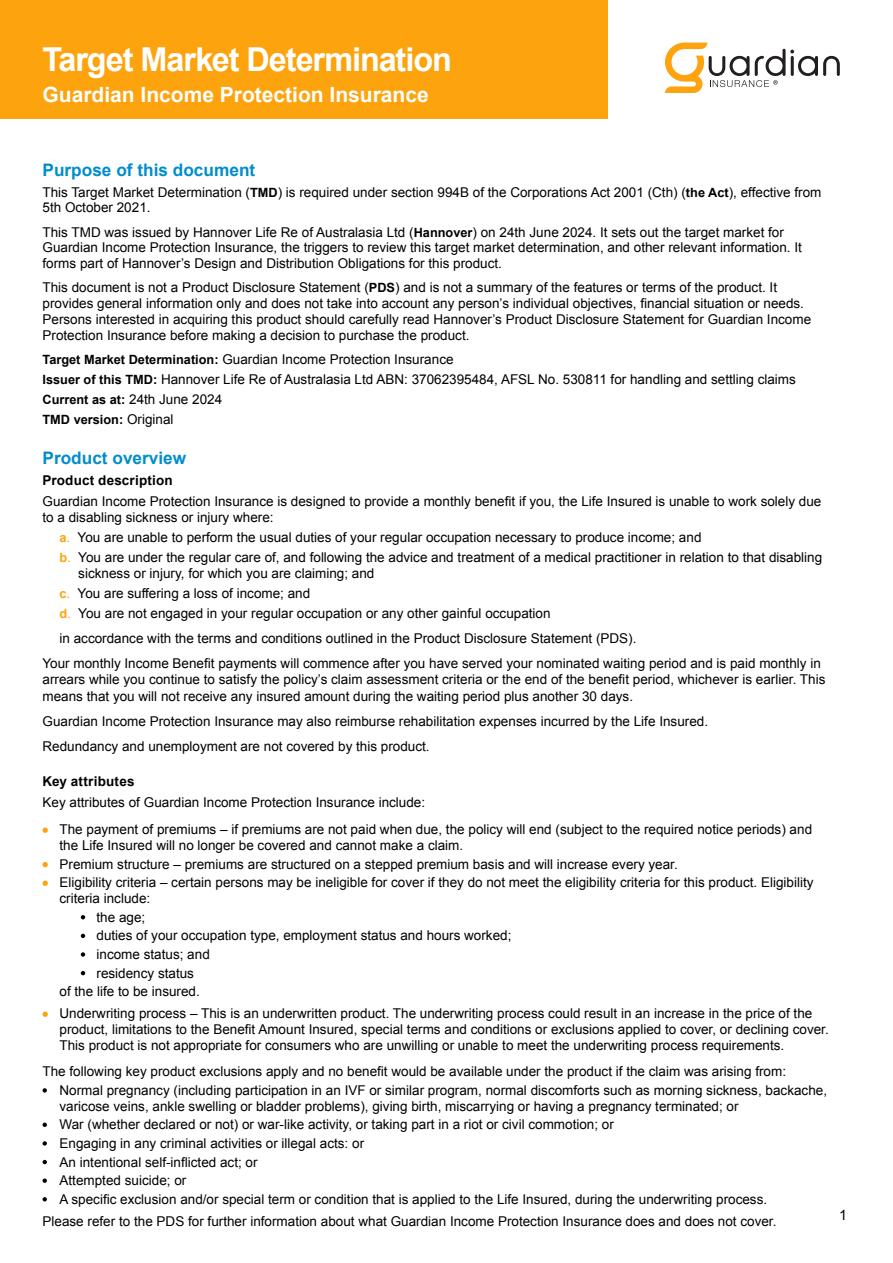
<style>
.page{position:relative;width:893px;height:1263px;background:#fff}
.page>*{position:absolute;margin:0;border:0;box-sizing:border-box;transform-origin:0 0}
.t1{font:700 33px "Arial";letter-spacing:-.035em;color:#fff}
.t2{font:700 21px "Arial";color:#fff}
.t3{font:700 17.25px "Arial";color:#008dcd}
.t4{font:14.25px "Arial";color:#000}
.t5{font:13.5px/15.8px "Arial";color:#000}
.t6{font:700 13.5px "Arial";letter-spacing:.015em;color:#000}
.t7{font:700 12.75px/20px "Arial";color:#000}
.s1{font-weight:700;font-size:12.75px}
.s2{font-weight:400;font-size:13.5px}
.s3{font-weight:700;font-size:12.75px;color:#fda30d}
.s4{color:#fda30d}
</style>
<div class="page">
<div style="left:0;top:0;width:607px;height:118px;background:#fda30d"></div>
<svg style="left:665px;top:43px;width:175px;height:50px"></svg>
<svg style="left:43px;top:827px;width:5px;height:6px"></svg>
<svg style="left:43px;top:862px;width:5px;height:5px"></svg>
<svg style="left:43px;top:880px;width:5px;height:6px"></svg>
<svg style="left:81px;top:915px;width:4px;height:4px"></svg>
<svg style="left:81px;top:934px;width:4px;height:4px"></svg>
<svg style="left:81px;top:952px;width:4px;height:5px"></svg>
<svg style="left:81px;top:971px;width:4px;height:4px"></svg>
<svg style="left:43px;top:1011px;width:5px;height:6px"></svg>
<svg style="left:43px;top:1088px;width:4px;height:4px"></svg>
<svg style="left:43px;top:1122px;width:4px;height:5px"></svg>
<svg style="left:43px;top:1141px;width:4px;height:4px"></svg>
<svg style="left:43px;top:1160px;width:4px;height:4px"></svg>
<svg style="left:43px;top:1178px;width:4px;height:5px"></svg>
<svg style="left:43px;top:1197px;width:4px;height:4px"></svg>
<h1 class="t1" style="left:43px;top:38px;width:411px">Target Market Determination</h1>
<h2 class="t2" style="left:43px;top:81px;width:388px">Guardian Income Protection Insurance</h2>
<p class="t3" style="left:43px;top:159px;width:214px">Purpose of this document</p>
<p class="t5" style="left:43px;top:184px;width:780px">This Target Market Determination (<span class="s1">TMD</span>) is required under section 994B of the Corporations Act 2001 (Cth) (<span class="s1">the Act</span>), effective from<br>5th October 2021.</p>
<p class="t5" style="left:43px;top:224px;width:761px">This TMD was issued by Hannover Life Re of Australasia Ltd (<span class="s1">Hannover</span>) on 24th June 2024. It sets out the target market for<br>Guardian Income Protection Insurance, the triggers to review this target market determination, and other relevant information. It forms part of Hannover’s Design and Distribution Obligations for this product.</p>
<p class="t5" style="left:43px;top:280px;width:770px">This document is not a Product Disclosure Statement (<span class="s1">PDS</span>) and is not a summary of the features or terms of the product. It provides general information only and does not take into account any person’s individual objectives, financial situation or needs.<br>Persons interested in acquiring this product should carefully read Hannover’s Product Disclosure Statement for Guardian Income Protection Insurance before making a decision to purchase the product.</p>
<p class="t5" style="left:43px;top:349px;width:755px;line-height:20px"><span class="s1">Target Market Determination:</span> Guardian Income Protection Insurance<br><span class="s1">Issuer of this TMD:</span> Hannover Life Re of Australasia Ltd ABN: 37062395484, AFSL No. 530811 for handling and settling claims</p>
<p class="t7" style="left:43px;top:390px;width:181px">Current as at: <span class="s2">24th June 2024<br></span>TMD version: <span class="s2">Original</span></p>
<p class="t3" style="left:43px;top:447px;width:145px">Product overview</p>
<p class="t6" style="left:43px;top:471px;width:132px">Product description</p>
<p class="t5" style="left:43px;top:493px;width:780px;line-height:16.5px">Guardian Income Protection Insurance is designed to provide a monthly benefit if you, the Life Insured is unable to work solely due to a disabling sickness or injury where:</p>
<p class="t5" style="left:60px;top:527px;width:764px;line-height:20px"><span class="s3">a</span><span class="s4">.</span> You are unable to perform the usual duties of your regular occupation necessary to produce income; and<br><span class="s3">b</span><span class="s4">.</span> You are under the regular care of, and following the advice and treatment of a medical practitioner in relation to that disabling</p>
<p class="t5" style="left:60px;top:563px;width:493px;line-height:20px;text-indent:19px">sickness or injury, for which you are claiming; and<br><span class="s3">c</span><span class="s4">.</span> You are suffering a loss of income; and<br><span class="s3">d</span><span class="s4">.</span> You are not engaged in your regular occupation or any other gainful occupation</p>
<p class="t5" style="left:43px;top:626px;width:780px;line-height:25px;text-indent:17px">in accordance with the terms and conditions outlined in the Product Disclosure Statement (PDS).<br>Your monthly Income Benefit payments will commence after you have served your nominated waiting period and is paid monthly in</p>
<p class="t5" style="left:43px;top:671px;width:784px;line-height:16.5px">arrears while you continue to satisfy the policy’s claim assessment criteria or the end of the benefit period, whichever is earlier. This means that you will not receive any insured amount during the waiting period plus another 30 days.</p>
<p class="t5" style="left:43px;top:709px;width:667px;line-height:25px">Guardian Income Protection Insurance may also reimburse rehabilitation expenses incurred by the Life Insured.<br>Redundancy and unemployment are not covered by this product.</p>
<p class="t6" style="left:43px;top:773px;width:94px">Key attributes</p>
<p class="t5" style="left:60px;top:789px;width:754px;line-height:27.2px;text-indent:-17px">Key attributes of Guardian Income Protection Insurance include:<br>The payment of premiums – if premiums are not paid when due, the policy will end (subject to the required notice periods) and</p>
<p class="t5" style="left:60px;top:836px;width:756px;line-height:18.6px">the Life Insured will no longer be covered and cannot make a claim.<br>Premium structure – premiums are structured on a stepped premium basis and will increase every year.<br>Eligibility criteria – certain persons may be ineligible for cover if they do not meet the eligibility criteria for this product. Eligibility</p>
<p class="t5" style="left:60px;top:891px;width:92px">criteria include:</p>
<p class="t5" style="left:97px;top:909px;width:50px">the age;</p>
<p class="t5" style="left:97px;top:928px;width:416px">duties of your occupation type, employment status and hours worked;</p>
<p class="t5" style="left:97px;top:946px;width:115px">income status; and</p>
<p class="t5" style="left:97px;top:965px;width:99px">residency status</p>
<p class="t5" style="left:60px;top:983px;width:142px">of the life to be insured.</p>
<p class="t5" style="left:60px;top:1006px;width:771px">Underwriting process – This is an underwritten product. The underwriting process could result in an increase in the price of the product, limitations to the Benefit Amount Insured, special terms and conditions or exclusions applied to cover, or declining cover.<br>This product is not appropriate for consumers who are unwilling or unable to meet the underwriting process requirements.</p>
<p class="t5" style="left:60px;top:1062px;width:769px;line-height:18.6px;text-indent:-17px">The following key product exclusions apply and no benefit would be available under the product if the claim was arising from:<br>Normal pregnancy (including participation in an IVF or similar program, normal discomforts such as morning sickness, backache,</p>
<p class="t5" style="left:60px;top:1097px;width:709px;line-height:18.6px">varicose veins, ankle swelling or bladder problems), giving birth, miscarrying or having a pregnancy terminated; or<br>War (whether declared or not) or war-like activity, or taking part in a riot or civil commotion; or<br>Engaging in any criminal activities or illegal acts: or<br>An intentional self-inflicted act; or<br>Attempted suicide; or<br>A specific exclusion and/or special term or condition that is applied to the Life Insured, during the underwriting process.</p>
<p class="t5" style="left:43px;top:1213px;width:735px">Please refer to the PDS for further information about what Guardian Income Protection Insurance does and does not cover.</p>
<p class="t4" style="left:839px;top:1206px;width:9px">1</p>
</div>
